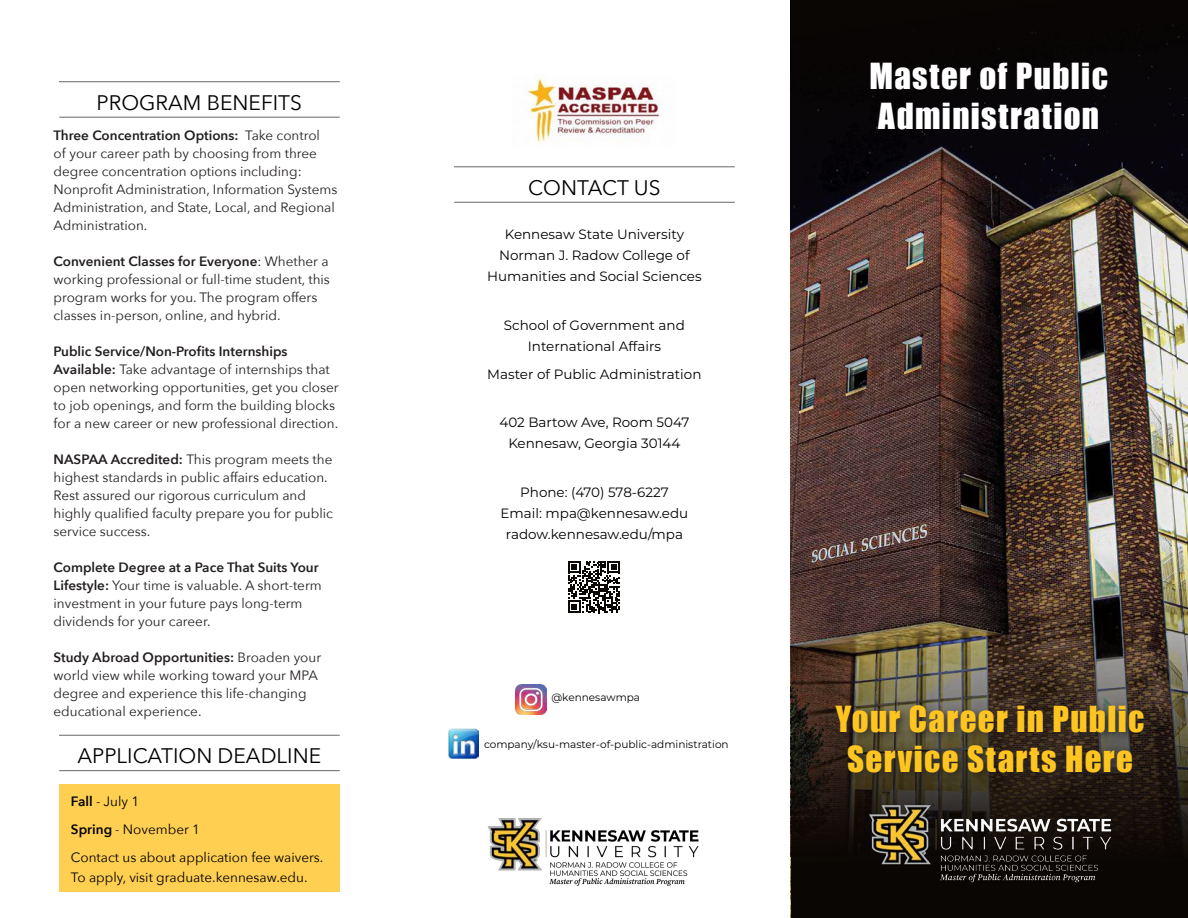
<style>
.page{position:relative;width:1188px;height:918px;background:#fff}
.page>*{position:absolute;margin:0;border:0;box-sizing:border-box;transform-origin:0 0}
.t1{font:33px/39.6px "Impact";letter-spacing:.04em;color:#fec41f;text-align:center}
.t2{font:33px "Impact";letter-spacing:.04em;color:#fff}
.SUbheads{font:21px "Avenir Next";color:#010101}
.t3{font:13.5px/18px "Avenir Next";color:#231f20}
.SUbheads-2{font:13.5px/21px "Montserrat";color:#010101;text-align:center}
.SUbheads-3{font:13.5px/20.2px "Avenir Next";color:#010101}
.SUbheads-4{font:10.5px "Montserrat";color:#010101}
.s1{font-weight:600}
</style>
<div class="page">
<img style="left:487px;top:818px;width:212px;height:68px">
<img style="left:524px;top:78px;width:139px;height:64px">
<img style="left:791px;top:252px;width:397px;height:244px">
<img style="left:791px;top:496px;width:397px;height:422px">
<img style="left:859px;top:797px;width:262px;height:91px">
<svg style="left:791px;top:0;width:397px;height:252px;background:#221917"></svg>
<div style="left:831px;top:701px;width:324px;height:82px;background:#231f20;opacity:.75"></div>
<hr style="left:454px;top:202px;width:281px;height:1px;background:#010101">
<hr style="left:454px;top:166px;width:281px;height:1px;background:#010101">
<img style="left:516px;top:684px;width:30px;height:31px">
<svg style="left:569px;top:561px;width:51px;height:52px"></svg>
<div style="left:59px;top:784px;width:281px;height:107px;background:#ffcf52"></div>
<hr style="left:59px;top:770px;width:281px;height:1px;background:#010101">
<hr style="left:59px;top:735px;width:281px;height:1px;background:#010101">
<hr style="left:59px;top:117px;width:281px;height:1px;background:#010101">
<hr style="left:59px;top:81px;width:281px;height:1px;background:#010101">
<img style="left:448px;top:728px;width:31px;height:31px">
<p class="SUbheads" style="left:97px;top:85px;width:207px">PROGRAM BENEFITS</p>
<p class="t3" style="left:54px;top:126px;width:285px"><span class="s1">Three Concentration Options:</span> Take control<br>of your career path by choosing from three degree concentration options including:<br>Nonprofit Administration, Information Systems Administration, and State, Local, and Regional Administration.</p>
<p class="t3" style="left:54px;top:252px;width:278px"><span class="s1">Convenient Classes for Everyone</span>: Whether a working professional or full-time student, this program works for you. The program offers classes in-person, online, and hybrid.</p>
<p class="t3" style="left:54px;top:342px;width:287px"><span class="s1">Public Service/Non-Profits Internships Available:</span> Take advantage of internships that open networking opportunities, get you closer to job openings, and form the building blocks for a new career or new professional direction.</p>
<p class="t3" style="left:54px;top:450px;width:281px"><span class="s1">NASPAA Accredited:</span> This program meets the highest standards in public affairs education.<br>Rest assured our rigorous curriculum and highly qualified faculty prepare you for public service success.</p>
<p class="t3" style="left:54px;top:558px;width:270px"><span class="s1">Complete Degree at a Pace That Suits Your Lifestyle:</span> Your time is valuable. A short-term investment in your future pays long-term dividends for your career.</p>
<p class="t3" style="left:54px;top:648px;width:269px"><span class="s1">Study Abroad Opportunities:</span> Broaden your world view while working toward your MPA degree and experience this life-changing educational experience.</p>
<p class="SUbheads" style="left:78px;top:738px;width:245px">APPLICATION DEADLINE</p>
<p class="SUbheads-3" style="left:71px;top:791px;width:70px"><span class="s1">Fall</span> - July 1</p>
<p class="SUbheads-3" style="left:71px;top:819px;width:131px"><span class="s1">Spring</span> - November 1</p>
<p class="SUbheads-3" style="left:71px;top:846px;width:254px">Contact us about application fee waivers.<br>To apply, visit graduate.kennesaw.edu.</p>
<p class="SUbheads" style="left:528px;top:170px;width:134px">CONTACT US</p>
<p class="SUbheads-2" style="left:487px;top:223px;width:216px">Kennesaw State University<br>Norman J. Radow College of<br>Humanities and Social Sciences</p>
<p class="SUbheads-2" style="left:504px;top:314px;width:182px">School of Government and<br>International Affairs</p>
<p class="SUbheads-2" style="left:487px;top:363px;width:216px">Master of Public Administration</p>
<p class="SUbheads-2" style="left:499px;top:412px;width:192px">402 Bartow Ave, Room 5047<br>Kennesaw, Georgia 30144</p>
<p class="SUbheads-2" style="left:501px;top:481px;width:189px">Phone: (470) 578-6227<br>Email: mpa@kennesaw.edu radow.kennesaw.edu/mpa</p>
<p class="SUbheads-4" style="left:551px;top:690px;width:90px">@kennesawmpa</p>
<p class="SUbheads-4" style="left:484px;top:737px;width:246px">company/ksu-master-of-public-administration</p>
<p class="t2" style="left:869px;top:51px;width:240px">Master of Public</p>
<p class="t2" style="left:878px;top:90px;width:222px">Administration</p>
<p class="t1" style="left:836px;top:698px;width:310px">Your Career in Public<br>Service Starts Here</p>
</div>
